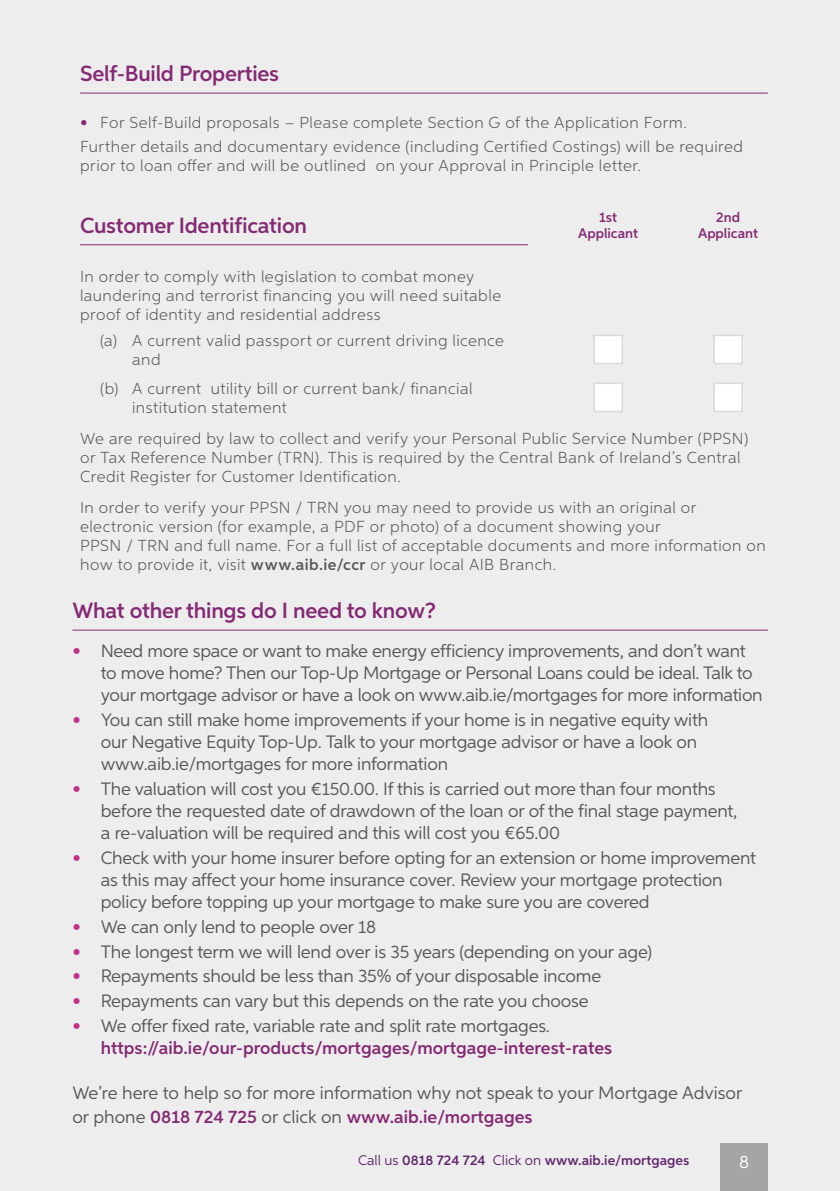
<style>
.page{position:relative;width:840px;height:1191px;background:#fff}
.page>*{position:absolute;margin:0;border:0;box-sizing:border-box;transform-origin:0 0}
.Main_Copy_Heading__Green{font:600 22px "Aspira";letter-spacing:-.01em;color:#842973}
.Body_Copy__80_K{font:18px/22px "Aspira";letter-spacing:-.01em;color:#575756}
.Body_Copy__80_K-2{font:600 18px/22px "Aspira";color:#842973}
.Body_Copy__80_K-3{font:18px "Aspira";color:#fff}
.Body_Copy_9_5pt_on_11{font:300 16px/19px "Aspira";letter-spacing:.03em;color:#575756}
.Body_Copy__80_K-4{font:600 14px "Aspira";color:#61256d}
.Body_Copy__80_K-5{font:600 14px/16px "Aspira";color:#842973;text-align:center}
.s1{color:#842973}
.s2{font-weight:600}
.s3{color:#c22e89}
.s4{font-weight:400;color:#c22e89}
.s5{font-weight:400;color:#575756}
.s6{font-weight:600;color:#842973}
.s7{font-weight:400}
</style>
<div class="page">
<div style="left:0;top:0;width:839px;height:1191px;background:#ededed"></div>
<div style="left:720px;top:1143px;width:47px;height:48px;background:#a5a5a5"></div>
<hr style="left:72px;top:629px;width:695px;height:1px;background:#842973">
<hr style="left:80px;top:93px;width:687px;height:1px;background:#842973">
<hr style="left:80px;top:244px;width:447px;height:1px;background:#842973">
<div style="left:593px;top:335px;width:29px;height:29px;background:#fff;border:2px solid #dadada"></div>
<div style="left:713px;top:335px;width:29px;height:29px;background:#fff;border:2px solid #dadada"></div>
<div style="left:593px;top:382px;width:29px;height:30px;background:#fff;border:2px solid #dadada"></div>
<div style="left:713px;top:382px;width:29px;height:30px;background:#fff;border:2px solid #dadada"></div>
<p class="Main_Copy_Heading__Green" style="left:80px;top:60px;width:200px">Self-Build Properties</p>
<p class="Body_Copy_9_5pt_on_11" style="left:80px;top:113px;width:608px"><span class="s1">•</span> For Self-Build proposals – Please complete Section G of the Application Form.</p>
<p class="Body_Copy_9_5pt_on_11" style="left:80px;top:136px;width:664px">Further details and documentary evidence (including Certified Costings) will be required prior to loan offer and will be outlined on your Approval in Principle letter.</p>
<p class="Main_Copy_Heading__Green" style="left:80px;top:212px;width:228px">Customer Identification</p>
<p class="Body_Copy__80_K-5" style="left:577px;top:209px;width:62px">1st<br>Applicant</p>
<p class="Body_Copy__80_K-5" style="left:697px;top:209px;width:62px">2nd<br>Applicant</p>
<p class="Body_Copy_9_5pt_on_11" style="left:80px;top:267px;width:422px">In order to comply with legislation to combat money laundering and terrorist financing you will need suitable proof of identity and residential address</p>
<p class="Body_Copy_9_5pt_on_11" style="left:132px;top:331px;width:373px;text-indent:-32px">(a) A current valid passport or current driving licence and</p>
<p class="Body_Copy_9_5pt_on_11" style="left:132px;top:379px;width:341px;text-indent:-32px">(b) A current utility bill or current bank/ financial institution statement</p>
<p class="Body_Copy_9_5pt_on_11" style="left:80px;top:429px;width:669px">We are required by law to collect and verify your Personal Public Service Number (PPSN) or Tax Reference Number (TRN). This is required by the Central Bank of Ireland’s Central<br>Credit Register for Customer Identification.</p>
<p class="Body_Copy_9_5pt_on_11" style="left:80px;top:497px;width:686px">In order to verify your PPSN / TRN you may need to provide us with an original or electronic version (for example, a PDF or photo) of a document showing your<br>PPSN / TRN and full name. For a full list of acceptable documents and more information on how to provide it, visit <span class="s2">www.aib.ie/ccr</span> or your local AIB Branch.</p>
<p class="Main_Copy_Heading__Green" style="left:72px;top:597px;width:365px">What other things do I need to know?</p>
<p class="Body_Copy__80_K" style="left:101px;top:640px;width:663px;text-indent:-28px"><span class="s3">•</span> Need more space or want to make energy efficiency improvements, and don’t want to move home? Then our Top-Up Mortgage or Personal Loans could be ideal. Talk to your mortgage advisor or have a look on www.aib.ie/mortgages for more information</p>
<p class="Body_Copy__80_K" style="left:101px;top:708px;width:608px;text-indent:-28px"><span class="s3">•</span> You can still make home improvements if your home is in negative equity with our Negative Equity Top-Up. Talk to your mortgage advisor or have a look on www.aib.ie/mortgages for more information</p>
<p class="Body_Copy__80_K" style="left:101px;top:777px;width:638px;text-indent:-28px"><span class="s3">•</span> The valuation will cost you €150.00. If this is carried out more than four months before the requested date of drawdown of the loan or of the final stage payment, a re-valuation will be required and this will cost you €65.00</p>
<p class="Body_Copy__80_K" style="left:101px;top:846px;width:656px;text-indent:-28px"><span class="s3">•</span> Check with your home insurer before opting for an extension or home improvement as this may affect your home insurance cover. Review your mortgage protection policy before topping up your mortgage to make sure you are covered</p>
<p class="Body_Copy__80_K" style="left:72px;top:915px;width:305px"><span class="s3">•</span> We can only lend to people over 18</p>
<p class="Body_Copy__80_K" style="left:72px;top:940px;width:581px"><span class="s3">•</span> The longest term we will lend over is 35 years (depending on your age)</p>
<p class="Body_Copy__80_K" style="left:72px;top:965px;width:530px"><span class="s3">•</span> Repayments should be less than 35% of your disposable income</p>
<p class="Body_Copy__80_K" style="left:72px;top:989px;width:517px"><span class="s3">•</span> Repayments can vary but this depends on the rate you choose</p>
<p class="Body_Copy__80_K-2" style="left:101px;top:1015px;width:512px;text-indent:-28px"><span class="s4">•</span> <span class="s5">We offer fixed rate, variable rate and split rate mortgages. </span>https://aib.ie/our-products/mortgages/mortgage-interest-rates</p>
<p class="Body_Copy__80_K" style="left:72px;top:1080px;width:671px;line-height:24px">We’re here to help so for more information why not speak to your Mortgage Advisor or phone <span class="s6">0818 724 725</span> or click on <span class="s6">www.aib.ie/mortgages</span></p>
<p class="Body_Copy__80_K-4" style="left:358px;top:1151px;width:332px"><span class="s7">Call us</span> 0818 724 724 <span class="s7">Click on</span> www.aib.ie/mortgages</p>
<p class="Body_Copy__80_K-3" style="left:738px;top:1151px;width:12px">8</p>
</div>
